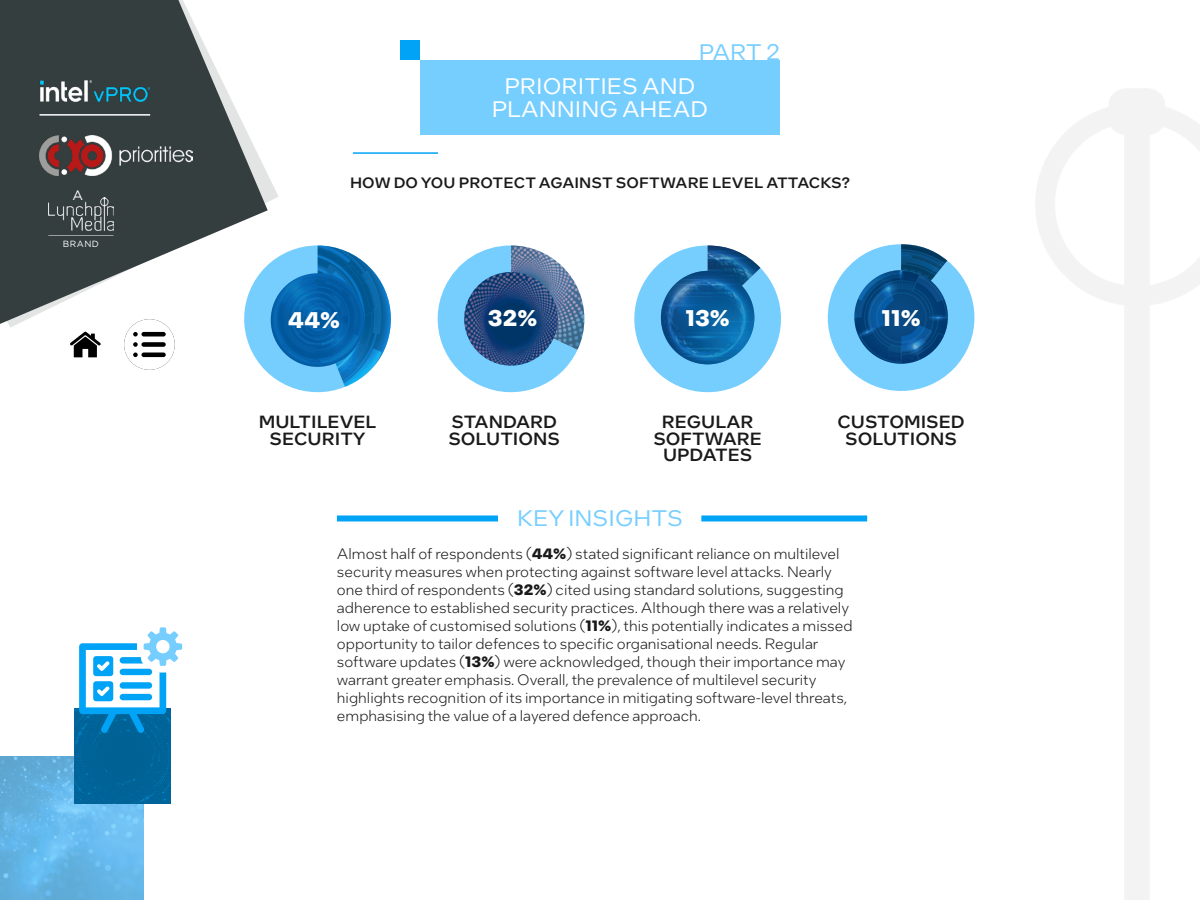
<style>
.page{position:relative;width:1200px;height:900px;background:#fff}
.page>*{position:absolute;margin:0;border:0;box-sizing:border-box;transform-origin:0 0}
.t1{font:700 22.65px "Intel One Text";color:#fff}
.t2{font:22.5px/22.5px "Intel One Text";color:#fff;text-align:center}
.t3{font:22.5px "Intel One Text";color:#76ceff}
.t4{font:500 17.7px/16.2px "Intel One Text";color:#1a1a1a;text-align:center}
.t5{font:300 15px/18px "Intel One Text";color:#1a1a1a}
.t6{font:500 15px "Intel One Text";letter-spacing:.01em;color:#1a1a1a}
.t7{font:13.5px "Gotham";color:#fff}
.t8{font:9px "Gotham";letter-spacing:.05em;color:#fff}
.s1{font-weight:700}
</style>
<div class="page">
<svg style="left:0;top:0;width:268px;height:327px;fill:#353e3f"></svg>
<img style="left:39px;top:135px;width:154px;height:40px">
<hr style="left:39px;top:114px;width:111px;height:2px;background:#fff">
<img style="left:48px;top:197px;width:66px;height:33px">
<svg style="left:48px;top:235px;width:66px;height:1px"></svg>
<img style="left:39px;top:81px;width:111px;height:20px">
<img style="left:0;top:756px;width:144px;height:144px">
<img style="left:75px;top:708px;width:96px;height:96px">
<svg style="left:79px;top:627px;width:103px;height:106px"></svg>
<div style="left:420px;top:60px;width:360px;height:75px;background:#76ceff"></div>
<div style="left:400px;top:40px;width:20px;height:20px;background:#00a3f6"></div>
<hr style="left:353px;top:152px;width:85px;height:2px;background:#00a3f6">
<svg style="left:437px;top:245px;width:141px;height:148px"></svg>
<img style="left:511px;top:245px;width:73px;height:105px">
<svg style="left:827px;top:244px;width:148px;height:147px"></svg>
<img style="left:901px;top:244px;width:46px;height:26px">
<svg style="left:234px;top:245px;width:110px;height:148px"></svg>
<img style="left:318px;top:245px;width:73px;height:142px">
<svg style="left:634px;top:245px;width:147px;height:148px"></svg>
<img style="left:708px;top:245px;width:52px;height:74px">
<img style="left:464px;top:272px;width:94px;height:94px">
<img style="left:854px;top:270px;width:94px;height:94px">
<img style="left:271px;top:273px;width:93px;height:94px">
<img style="left:661px;top:271px;width:93px;height:93px">
<div style="left:337px;top:515px;width:161px;height:6px;background:#00a3f6"></div>
<div style="left:701px;top:515px;width:166px;height:6px;background:#00a3f6"></div>
<svg style="left:60px;top:319px;width:51px;height:39px"></svg>
<svg style="left:124px;top:319px;width:51px;height:51px"></svg>
<p class="t7" style="left:72px;top:186px;width:12px">A</p>
<p class="t8" style="left:63px;top:238px;width:37px">BRAND</p>
<h2 class="t3" style="left:699px;top:37px;width:83px">PART 2</h2>
<h2 class="t2" style="left:492px;top:74px;width:218px">PRIORITIES AND<br>PLANNING AHEAD</h2>
<p class="t6" style="left:350px;top:173px;width:501px">HOW DO YOU PROTECT AGAINST SOFTWARE LEVEL ATTACKS?</p>
<h1 class="t1" style="left:288px;top:304px;width:54px">44%</h1>
<h1 class="t1" style="left:488px;top:302px;width:51px">32%</h1>
<h1 class="t1" style="left:685px;top:302px;width:46px">13%</h1>
<h1 class="t1" style="left:882px;top:302px;width:41px">11%</h1>
<p class="t4" style="left:259px;top:413px;width:119px">MULTILEVEL<br>SECURITY</p>
<p class="t4" style="left:448px;top:413px;width:113px;text-align:left">STANDARD<br>SOLUTIONS</p>
<p class="t4" style="left:837px;top:413px;width:129px">CUSTOMISED<br>SOLUTIONS</p>
<p class="t4" style="left:653px;top:413px;width:110px">REGULAR<br>SOFTWARE<br>UPDATES</p>
<h2 class="t3" style="left:517px;top:504px;width:167px">KEY INSIGHTS</h2>
<p class="t5" style="left:337px;top:545px;width:517px">Almost half of respondents (<span class="s1">44%</span>) stated significant reliance on multilevel security measures when protecting against software level attacks. Nearly one third of respondents (<span class="s1">32%</span>) cited using standard solutions, suggesting adherence to established security practices. Although there was a relatively low uptake of customised solutions (<span class="s1">11%</span>), this potentially indicates a missed opportunity to tailor defences to specific organisational needs. Regular software updates (<span class="s1">13%</span>) were acknowledged, though their importance may warrant greater emphasis. Overall, the prevalence of multilevel security highlights recognition of its importance in mitigating software-level threats, emphasising the value of a layered defence approach.</p>
</div>
